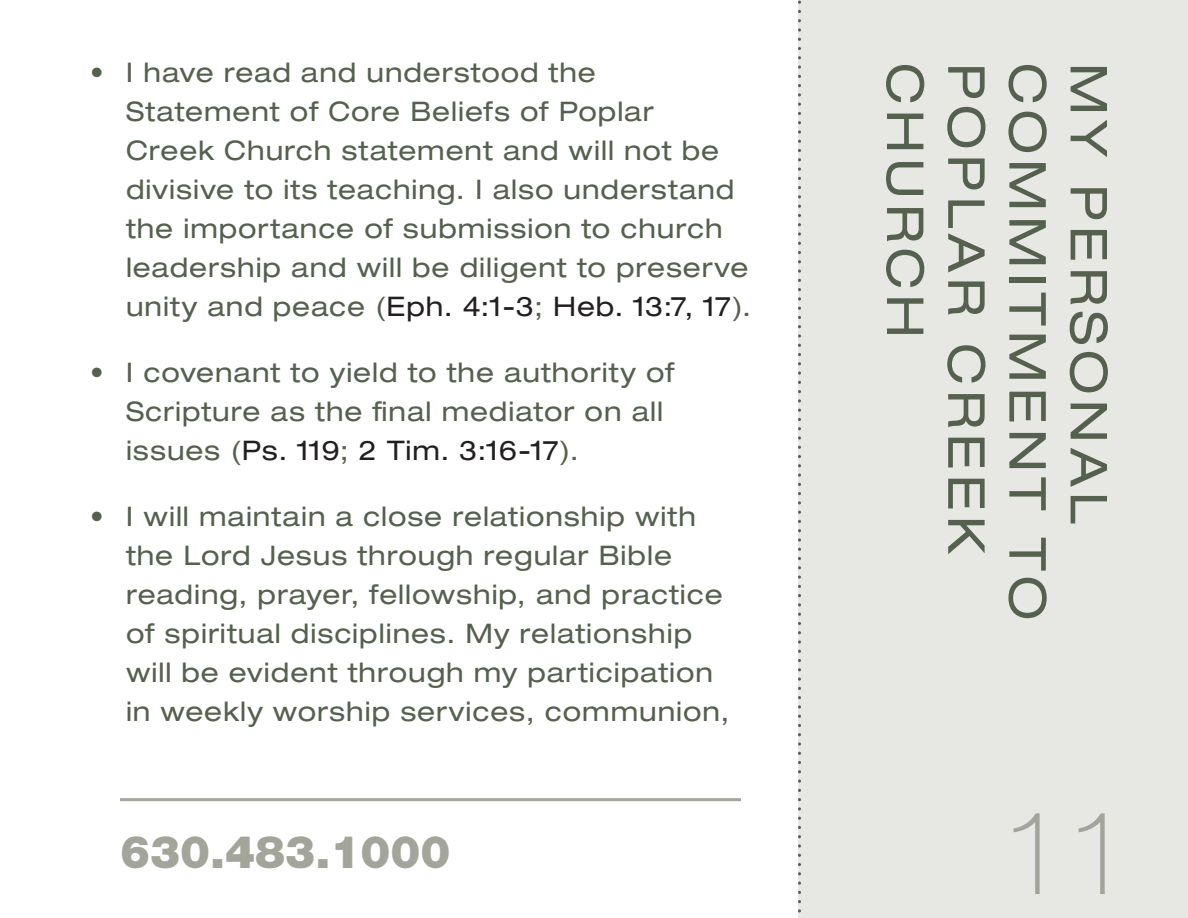
<style>
.page{position:relative;width:1188px;height:918px;background:#fff}
.page>*{position:absolute;margin:0;border:0;box-sizing:border-box;transform-origin:0 0}
.t1{font:100 117px "Helvetica Neue LT Std";color:#a3a59a}
.t2{font:expanded 51px "Helvetica Neue LT Std";letter-spacing:.1em;color:#55604e}
.t3{font:900 45px "Helvetica Neue LT Std";color:#a3a59a}
.t4{font:expanded 27px/39px "Helvetica Neue LT Std";letter-spacing:.035em;color:#55604e}
.s1{color:#231f20}
</style>
<div class="page">
<div style="left:798px;top:0;width:390px;height:918px;background:#e7e8e4"></div>
<svg style="left:798px;top:0;width:3px;height:913px"></svg>
<hr style="left:120px;top:798px;width:621px;height:3px;background:#a3a59a">
<p class="t4" style="left:126px;top:53px;width:627px;text-indent:-36px">• I have read and understood the Statement of Core Beliefs of Poplar<br>Creek Church statement and will not be divisive to its teaching. I also understand the importance of submission to church leadership and will be diligent to preserve unity and peace (<span class="s1">Eph. 4:1-3</span>; <span class="s1">Heb. 13:7, 17</span>).</p>
<p class="t4" style="left:126px;top:353px;width:550px;text-indent:-36px">• I covenant to yield to the authority of<br>Scripture as the final mediator on all issues (<span class="s1">Ps. 119</span>; <span class="s1">2 Tim. 3:16-17</span>).</p>
<p class="t4" style="left:126px;top:497px;width:605px;text-indent:-36px">• I will maintain a close relationship with the Lord Jesus through regular Bible reading, prayer, fellowship, and practice of spiritual disciplines. My relationship will be evident through my participation in weekly worship services, communion,</p>
<h3 class="t3" style="left:120px;top:825px;width:332px">630.483.1000</h3>
<p class="t2" style="left:936px;top:63px;width:276px;rotate:90deg">CHURCH</p>
<p class="t2" style="left:997px;top:63px;width:493px;rotate:90deg">POPLAR CREEK</p>
<p class="t2" style="left:1058px;top:63px;width:559px;rotate:90deg">COMMITMENT TO</p>
<p class="t2" style="left:1120px;top:63px;width:462px;rotate:90deg">MY PERSONAL</p>
<h1 class="t1" style="left:1001px;top:786px;width:132px">11</h1>
</div>
